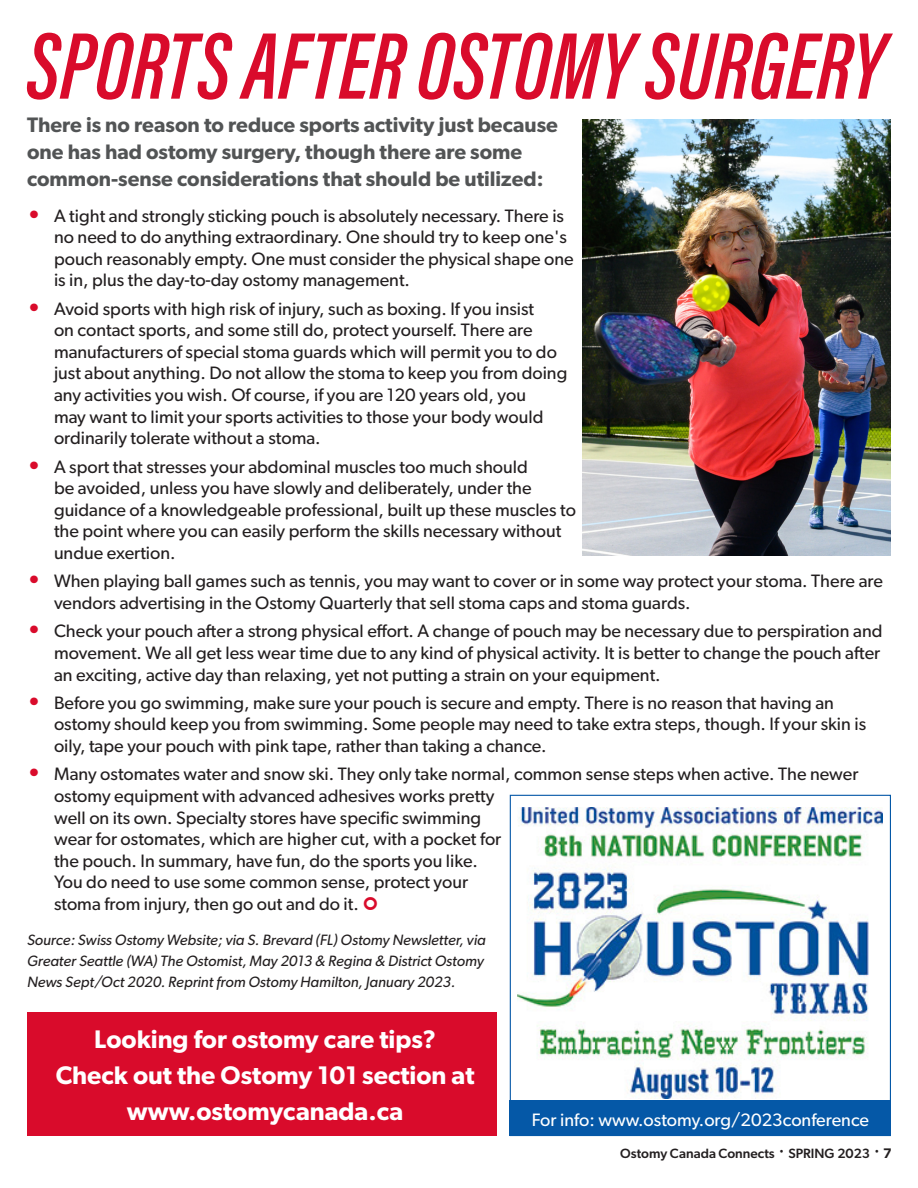
<style>
.page{position:relative;width:918px;height:1188px;background:#fff}
.page>*{position:absolute;margin:0;border:0;box-sizing:border-box;transform-origin:0 0}
.OCS_Heading_1{font:97.5px "Acumin Variable Concept";color:#d90b2b}
.OCS_Large_Paragraph{font:600 25.5px/36px "Gibson";color:#fff;text-align:center}
.OCS_Paragraph_Intro{font:600 21px/27px "Gibson";color:#525455}
.t1{font:18px/21.6px "Gibson";color:#231f20}
.OCS_Large_Paragraph-2{font:18px "Gibson";color:#fff}
.OCS_Subtitle{font:italic 15px/21px "Gibson";color:#231f20}
.t2{font:500 13.5px "Gibson";color:#231f20}
.s1{font-weight:700;font-size:21px;color:#d90b2b}
.s2{font-family:"Paralucent";font-weight:600;font-size:15px}
</style>
<div class="page">
<img style="left:583px;top:119px;width:308px;height:437px">
<div style="left:27px;top:1012px;width:469px;height:124px;background:#d90b2b"></div>
<img style="left:509px;top:794px;width:382px;height:343px">
<div style="left:510px;top:1101px;width:381px;height:35px;background:#0558a7"></div>
<p class="OCS_Heading_1" style="left:27px;top:-2px;width:859px">SPORTS AFTER OSTOMY SURGERY</p>
<p class="OCS_Paragraph_Intro" style="left:27px;top:111px;width:532px">There is no reason to reduce sports activity just because one has had ostomy surgery, though there are some common-sense considerations that should be utilized:</p>
<p class="t1" style="left:54px;top:204px;width:521px;text-indent:-27px"><span class="s1">•</span> A tight and strongly sticking pouch is absolutely necessary. There is no need to do anything extraordinary. One should try to keep one's pouch reasonably empty. One must consider the physical shape one is in, plus the day-to-day ostomy management.</p>
<p class="t1" style="left:54px;top:297px;width:515px;text-indent:-27px"><span class="s1">•</span> Avoid sports with high risk of injury, such as boxing. If you insist<br>on contact sports, and some still do, protect yourself. There are manufacturers of special stoma guards which will permit you to do just about anything. Do not allow the stoma to keep you from doing any activities you wish. Of course, if you are 120 years old, you<br>may want to limit your sports activities to those your body would ordinarily tolerate without a stoma.</p>
<p class="t1" style="left:54px;top:455px;width:524px;text-indent:-27px"><span class="s1">•</span> A sport that stresses your abdominal muscles too much should<br>be avoided, unless you have slowly and deliberately, under the guidance of a knowledgeable professional, built up these muscles to the point where you can easily perform the skills necessary without undue exertion.</p>
<p class="t1" style="left:54px;top:570px;width:831px;text-indent:-27px"><span class="s1">•</span> When playing ball games such as tennis, you may want to cover or in some way protect your stoma. There are vendors advertising in the Ostomy Quarterly that sell stoma caps and stoma guards.</p>
<p class="t1" style="left:54px;top:620px;width:830px;text-indent:-27px"><span class="s1">•</span> Check your pouch after a strong physical effort. A change of pouch may be necessary due to perspiration and movement. We all get less wear time due to any kind of physical activity. It is better to change the pouch after an exciting, active day than relaxing, yet not putting a strain on your equipment.</p>
<p class="t1" style="left:54px;top:692px;width:814px;text-indent:-27px"><span class="s1">•</span> Before you go swimming, make sure your pouch is secure and empty. There is no reason that having an ostomy should keep you from swimming. Some people may need to take extra steps, though. If your skin is oily, tape your pouch with pink tape, rather than taking a chance.</p>
<p class="t1" style="left:54px;top:763px;width:806px;text-indent:-27px"><span class="s1">•</span> Many ostomates water and snow ski. They only take normal, common sense steps when active. The newer ostomy equipment with advanced adhesives works pretty<br>well on its own. Specialty stores have specific swimming<br>wear for ostomates, which are higher cut, with a pocket for<br>the pouch. In summary, have fun, do the sports you like.<br>You do need to use some common sense, protect your<br>stoma from injury, then go out and do it.</p>
<p class="OCS_Subtitle" style="left:27px;top:929px;width:460px">Source: Swiss Ostomy Website; via S. Brevard (FL) Ostomy Newsletter, via<br>Greater Seattle (WA) The Ostomist, May 2013 &amp; Regina &amp; District Ostomy<br>News Sept/Oct 2020. Reprint from Ostomy Hamilton, January 2023.</p>
<p class="OCS_Large_Paragraph" style="left:94px;top:1021px;width:343px">Looking for ostomy care tips?</p>
<p class="OCS_Large_Paragraph" style="left:56px;top:1057px;width:420px">Check out the Ostomy 101 section at www.ostomycanada.ca</p>
<p class="OCS_Large_Paragraph-2" style="left:532px;top:1109px;width:339px">For info: www.ostomy.org/2023conference</p>
<p class="t2" style="left:620px;top:1145px;width:272px">Ostomy Canada Connects SPRING 2023 <span class="s2">7</span></p>
</div>
